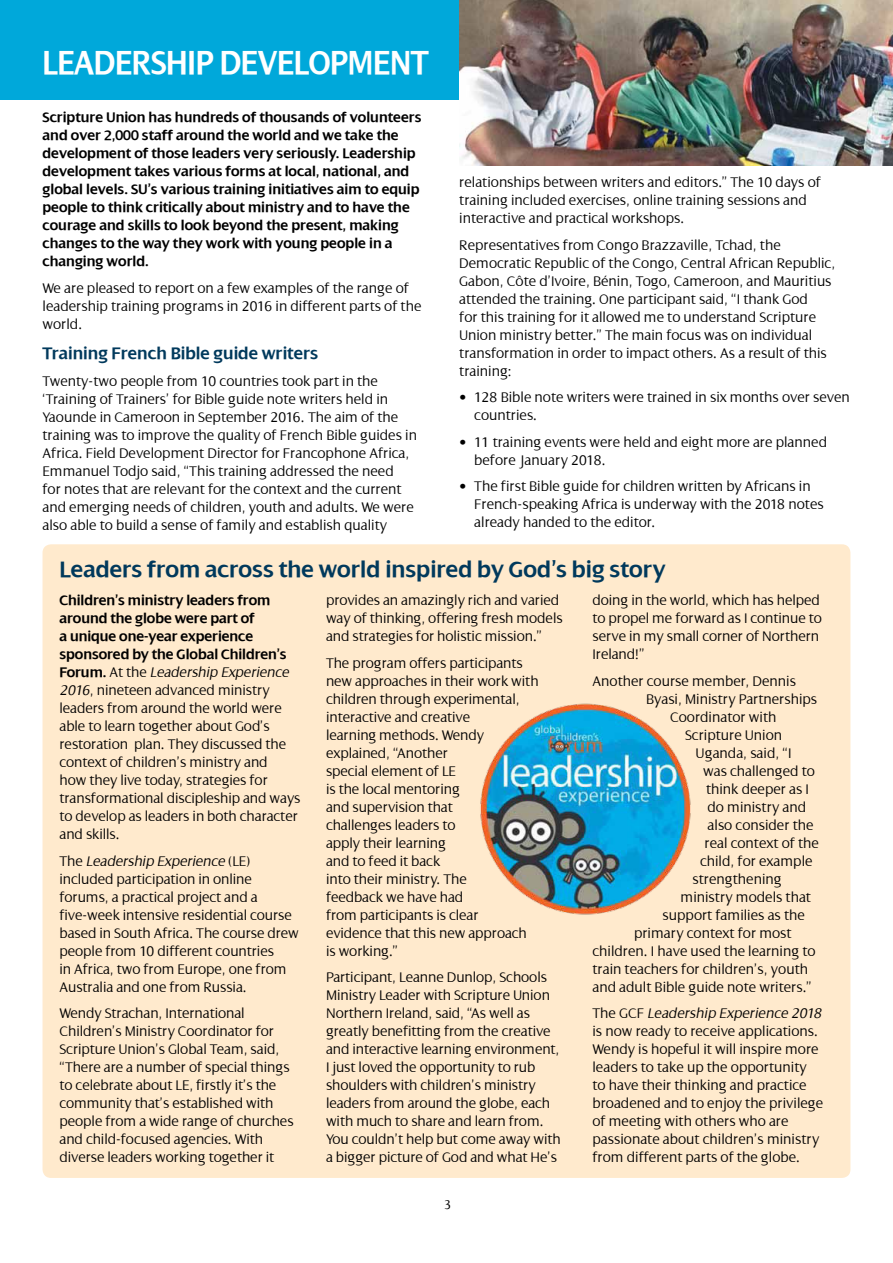
<style>
.page{position:relative;width:893px;height:1263px;background:#fff}
.page>*{position:absolute;margin:0;border:0;box-sizing:border-box;transform-origin:0 0}
.t1{font:600 36px "Dialog";letter-spacing:-.01em;color:#fff;scale:.9 1}
.t2{font:600 24px "Dialog";color:#00395c}
.t3{font:600 18px "Dialog";color:#00395c}
.t4{font:300 15px/18px "Dialog";color:#000}
.t5{font:600 15px/18px "Dialog";color:#000}
.t6{font:300 13.5px "Dialog";color:#000}
.s1{font-weight:600}
.s2{font-style:italic}
</style>
<div class="page">
<div style="left:0;top:0;width:893px;height:100px;background:#00a8da"></div>
<div style="left:43px;top:544px;width:807px;height:634px;background:#ffeacd;border-radius:9px"></div>
<img style="left:480px;top:703px;width:211px;height:212px">
<img style="left:459px;top:0;width:434px;height:166px">
<h1 class="t1" style="left:43px;top:46px;width:431px">LEADERSHIP DEvELOPMENT</h1>
<p class="t5" style="left:43px;top:109px;width:380px">Scripture Union has hundreds of thousands of volunteers and over 2,000 staff around the world and we take the development of those leaders very seriously. Leadership development takes various forms at local, national, and global levels. SU’s various training initiatives aim to equip people to think critically about ministry and to have the courage and skills to look beyond the present, making changes to the way they work with young people in a changing world.</p>
<p class="t4" style="left:43px;top:280px;width:380px">We are pleased to report on a few examples of the range of leadership training programs in 2016 in different parts of the world.</p>
<p class="t3" style="left:43px;top:345px;width:277px">Training French Bible guide writers</p>
<p class="t4" style="left:43px;top:372px;width:376px">Twenty-two people from 10 countries took part in the ‘Training of Trainers’ for Bible guide note writers held in Yaounde in Cameroon in September 2016. The aim of the training was to improve the quality of French Bible guides in Africa. Field Development Director for Francophone Africa, Emmanuel Todjo said, “This training addressed the need<br>for notes that are relevant for the context and the current and emerging needs of children, youth and adults. We were also able to build a sense of family and establish quality</p>
<p class="t4" style="left:459px;top:174px;width:363px">relationships between writers and editors.” The 10 days of training included exercises, online training sessions and interactive and practical workshops.</p>
<p class="t4" style="left:459px;top:236px;width:378px">Representatives from Congo Brazzaville, Tchad, the Democratic Republic of the Congo, Central African Republic, Gabon, Côte d’Ivoire, Bénin, Togo, Cameroon, and Mauritius attended the training. One participant said, “I thank God<br>for this training for it allowed me to understand Scripture Union ministry better.” The main focus was on individual transformation in order to impact others. As a result of this training:</p>
<p class="t4" style="left:474px;top:389px;width:377px;text-indent:-15px">• 128 Bible note writers were trained in six months over seven countries.</p>
<p class="t4" style="left:474px;top:433px;width:354px;text-indent:-15px">• 11 training events were held and eight more are planned before January 2018.</p>
<p class="t4" style="left:474px;top:478px;width:351px;text-indent:-15px">• The first Bible guide for children written by Africans in<br>French-speaking Africa is underway with the 2018 notes already handed to the editor.</p>
<h2 class="t2" style="left:60px;top:558px;width:607px">Leaders from across the world inspired by God’s big story</h2>
<p class="t4" style="left:60px;top:592px;width:242px"><span class="s1">Children’s ministry leaders from around the globe were part of<br>a unique one-year experience sponsored by the Global Children’s Fo r u m .</span> At t h e <span class="s2">Leadership Experience 2016</span>, nineteen advanced ministry leaders from around the world were able to learn together about God’s restoration plan. They discussed the context of children’s ministry and<br>how they live today, strategies for transformational discipleship and ways to develop as leaders in both character and skills.</p>
<p class="t4" style="left:60px;top:852px;width:241px">T h e <span class="s2">Leadership Experience</span> ( L E ) included participation in online forums, a practical project and a five-week intensive residential course based in South Africa. The course drew people from 10 different countries<br>in Africa, two from Europe, one from Australia and one from Russia.</p>
<p class="t4" style="left:60px;top:1005px;width:236px">Wendy Strachan, International Children’s Ministry Coordinator for Scripture Union’s Global Team, said, “There are a number of special things to celebrate about LE, firstly it’s the community that’s established with people from a wide range of churches and child-focused agencies. With diverse leaders working together it</p>
<p class="t4" style="left:326px;top:592px;width:238px">provides an amazingly rich and varied way of thinking, offering fresh models and strategies for holistic mission.”</p>
<p class="t4" style="left:326px;top:654px;width:214px">The program offers participants new approaches in their work with children through experimental, interactive and creative<br>learning methods. Wendy explained, “Another<br>special element of LE<br>is the local mentoring<br>and supervision that<br>challenges leaders to<br>apply their learning<br>and to feed it back<br>into their ministry. The<br>feedback we have had<br>from participants is clear<br>evidence that this new approach is working.”</p>
<p class="t4" style="left:326px;top:969px;width:236px">Participant, Leanne Dunlop, Schools Ministry Leader with Scripture Union Northern Ireland, said, “As well as greatly benefitting from the creative and interactive learning environment, I just loved the opportunity to rub shoulders with children’s ministry leaders from around the globe, each with much to share and learn from.<br>You couldn’t help but come away with a bigger picture of God and what He’s</p>
<p class="t6" style="left:444px;top:1198px;width:9px">3</p>
<p class="t4" style="left:592px;top:592px;width:231px">doing in the world, which has helped to propel me forward as I continue to serve in my small corner of Northern<br>Ireland!”</p>
<p class="t4" style="left:592px;top:672px;width:205px">Another course member, Dennis</p>
<p class="t4" style="left:646px;top:690px;width:173px">Byasi, Ministry Partnerships</p>
<p class="t4" style="left:670px;top:708px;width:108px">Coordinator with</p>
<p class="t4" style="left:685px;top:726px;width:99px">Scripture Union</p>
<p class="t4" style="left:696px;top:744px;width:97px">Uganda, said, “I</p>
<p class="t4" style="left:703px;top:762px;width:113px">was challenged to</p>
<p class="t4" style="left:706px;top:780px;width:104px">think deeper as I</p>
<p class="t4" style="left:708px;top:798px;width:100px">do ministry and</p>
<p class="t4" style="left:708px;top:816px;width:108px">also consider the</p>
<p class="t4" style="left:705px;top:834px;width:116px">real context of the</p>
<p class="t4" style="left:700px;top:852px;width:114px">child, for example</p>
<p class="t4" style="left:693px;top:870px;width:91px">strengthening</p>
<p class="t4" style="left:681px;top:888px;width:132px">ministry models that</p>
<p class="t4" style="left:663px;top:906px;width:144px">support families as the</p>
<p class="t4" style="left:634px;top:924px;width:159px">primary context for most</p>
<p class="t4" style="left:592px;top:942px;width:225px">children. I have used the learning to</p>
<p class="t4" style="left:592px;top:960px;width:217px">train teachers for children’s, youth</p>
<p class="t4" style="left:592px;top:978px;width:221px">and adult Bible guide note writers.”</p>
<p class="t4" style="left:592px;top:1005px;width:233px">T h e G C F <span class="s2">Leadership Experience 2018 </span>is now ready to receive applications.<br>Wendy is hopeful it will inspire more leaders to take up the opportunity<br>to have their thinking and practice broadened and to enjoy the privilege of meeting with others who are passionate about children’s ministry from different parts of the globe.</p>
</div>
